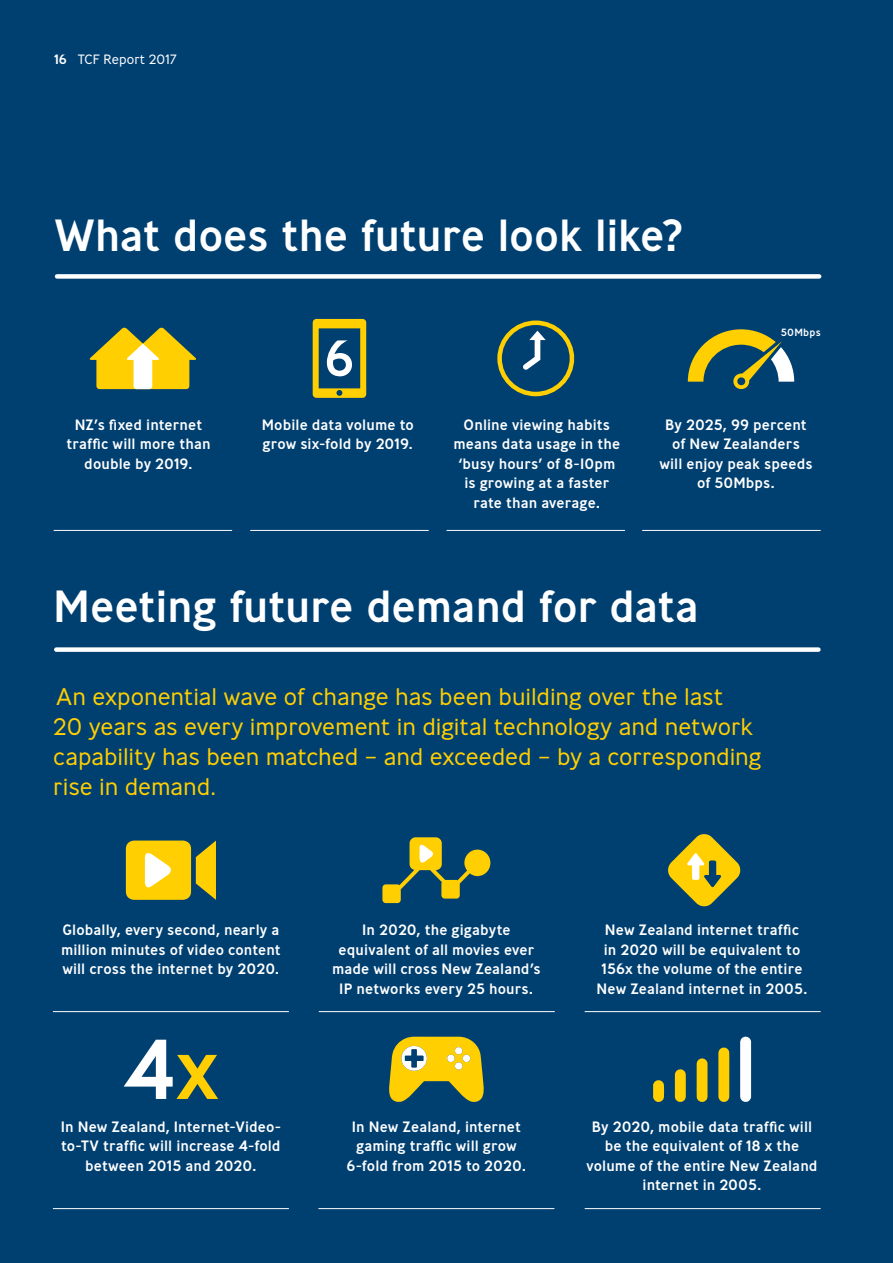
<style>
.page{position:relative;width:893px;height:1263px;background:#004071}
.page>*{position:absolute;margin:0;border:0;box-sizing:border-box;transform-origin:0 0}
.t1{font:500 45px "Ministry";letter-spacing:-.01em;color:#fff}
.t2{font:300 24px/30px "Ministry";letter-spacing:-.005em;color:#ffcf01}
.t3{font:500 15px/19.5px "Ministry";letter-spacing:.005em;color:#fff;text-align:center}
.t4{font:300 13.5px "Ministry";color:#fff}
.t5{font:500 10.5px "Ministry";letter-spacing:.02em;color:#fff}
.s1{font-weight:500}
</style>
<div class="page">
<hr style="left:54px;top:530px;width:178px;height:1px;background:#fff">
<hr style="left:251px;top:530px;width:177px;height:1px;background:#fff">
<hr style="left:447px;top:530px;width:178px;height:1px;background:#fff">
<hr style="left:642px;top:530px;width:178px;height:1px;background:#fff">
<hr style="left:53px;top:1208px;width:236px;height:1px;background:#fff">
<hr style="left:319px;top:1208px;width:235px;height:1px;background:#fff">
<hr style="left:585px;top:1208px;width:235px;height:1px;background:#fff">
<svg style="left:89px;top:327px;width:107px;height:62px"></svg>
<div style="left:313px;top:319px;width:53px;height:79px;background:#ffcf01;border-radius:4px"></div>
<svg style="left:319px;top:328px;width:41px;height:68px;background:#456e7b"></svg>
<svg style="left:497px;top:320px;width:77px;height:76px"></svg>
<svg style="left:523px;top:331px;width:23px;height:39px"></svg>
<svg style="left:196px;top:840px;width:20px;height:60px"></svg>
<div style="left:126px;top:840px;width:65px;height:60px;background:#ffcf01;border-radius:8px"></div>
<svg style="left:145px;top:853px;width:26px;height:35px"></svg>
<svg style="left:688px;top:329px;width:106px;height:60px"></svg>
<hr style="left:53px;top:1011px;width:236px;height:1px;background:#fff">
<hr style="left:319px;top:1011px;width:235px;height:1px;background:#fff">
<hr style="left:585px;top:1011px;width:235px;height:1px;background:#fff">
<svg style="left:668px;top:834px;width:72px;height:73px"></svg>
<svg style="left:382px;top:837px;width:108px;height:66px"></svg>
<svg style="left:124px;top:1040px;width:94px;height:59px"></svg>
<svg style="left:389px;top:1036px;width:95px;height:66px"></svg>
<svg style="left:740px;top:1036px;width:11px;height:66px"></svg>
<svg style="left:653px;top:1080px;width:11px;height:22px"></svg>
<svg style="left:718px;top:1047px;width:11px;height:55px"></svg>
<svg style="left:697px;top:1058px;width:10px;height:44px"></svg>
<svg style="left:675px;top:1069px;width:11px;height:33px"></svg>
<div style="left:57px;top:274px;width:762px;height:5px;background:#fff"></div>
<div style="left:56px;top:647px;width:762px;height:5px;background:#fff"></div>
<p class="t4" style="left:54px;top:51px;width:125px"><span class="s1">16</span> TCF Report 2017</p>
<h1 class="t1" style="left:54px;top:206px;width:631px">What does the future look like?</h1>
<p class="t5" style="left:781px;top:326px;width:41px">50Mbps</p>
<p class="t3" style="left:66px;top:414px;width:146px">NZ’s fixed internet traffic will more than double by 2019.</p>
<p class="t3" style="left:453px;top:414px;width:168px">Online viewing habits means data usage in the ‘busy hours’ of 8-10pm is growing at a faster rate than average.</p>
<p class="t3" style="left:262px;top:414px;width:153px;text-align:left">Mobile data volume to grow six-fold by 2019.</p>
<p class="t3" style="left:659px;top:414px;width:155px">By 2025, 99 percent of New Zealanders will enjoy peak speeds of 50Mbps.</p>
<h1 class="t1" style="left:53px;top:577px;width:647px">Meeting future demand for data</h1>
<h2 class="t2" style="left:53px;top:681px;width:710px">An exponential wave of change has been building over the last<br>20 years as every improvement in digital technology and network capability has been matched – and exceeded – by a corresponding rise in demand.</h2>
<p class="t3" style="left:61px;top:920px;width:221px;text-align:justify">Globally, every second, nearly a million minutes of video content will cross the internet by 2020.</p>
<p class="t3" style="left:332px;top:920px;width:210px">In 2020, the gigabyte equivalent of all movies ever made will cross New Zealand’s<br>IP networks every 25 hours.</p>
<p class="t3" style="left:596px;top:920px;width:213px">New Zealand internet traffic<br>in 2020 will be equivalent to<br>156x the volume of the entire<br>New Zealand internet in 2005.</p>
<p class="t3" style="left:61px;top:1116px;width:222px">In New Zealand, Internet-Video&shy;to-TV traffic will increase 4-fold between 2015 and 2020.</p>
<p class="t3" style="left:347px;top:1116px;width:181px">In New Zealand, internet gaming traffic will grow<br>6-fold from 2015 to 2020.</p>
<p class="t3" style="left:587px;top:1116px;width:232px">By 2020, mobile data traffic will be the equivalent of 18 x the volume of the entire New Zealand internet in 2005.</p>
</div>
